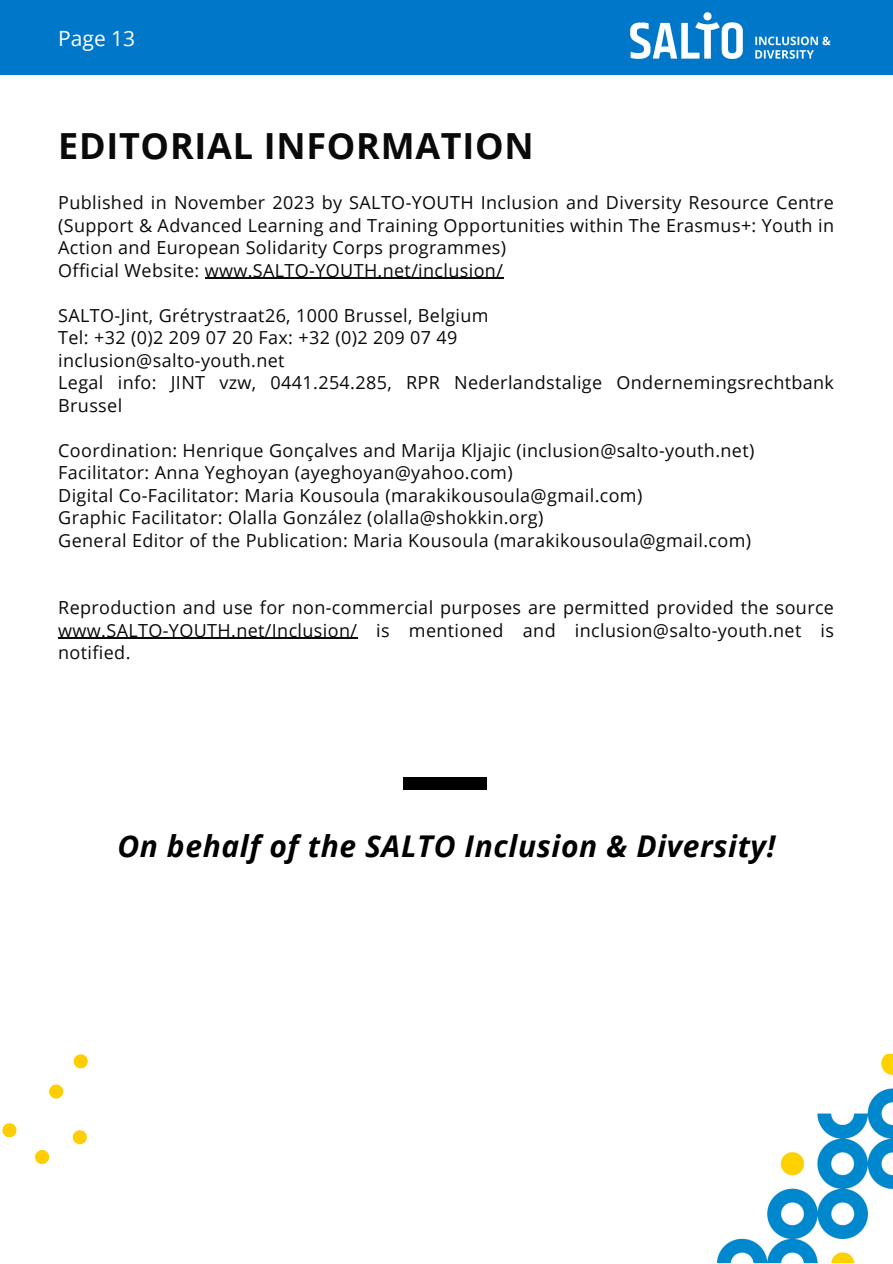
<style>
.page{position:relative;width:893px;height:1264px;background:#fff}
.page>*{position:absolute;margin:0;border:0;box-sizing:border-box;transform-origin:0 0}
.t1{font:700 36px "Open Sans";letter-spacing:.02em;color:#0a0a0a}
.t2{font:italic 700 30px "Open Sans";letter-spacing:.02em;color:#000}
.t3{font:21px "Open Sans";color:#fff}
.t4{font:18px/22.5px "Open Sans";letter-spacing:.02em;color:#0a0a0a;text-align:justify}
</style>
<div class="page">
<div style="left:0;top:0;width:892px;height:74px;background:#0077c8"></div>
<img style="left:630px;top:12px;width:201px;height:47px">
<img style="left:717px;top:1054px;width:175px;height:208px">
<svg style="left:2px;top:1123px;width:14px;height:14px"></svg>
<svg style="left:73px;top:1130px;width:14px;height:14px"></svg>
<svg style="left:74px;top:1054px;width:14px;height:14px"></svg>
<svg style="left:49px;top:1084px;width:14px;height:14px"></svg>
<svg style="left:35px;top:1150px;width:14px;height:13px"></svg>
<hr style="left:205px;top:278px;width:298px;height:1px;background:#0a0a0a">
<hr style="left:58px;top:637px;width:299px;height:2px;background:#0a0a0a">
<div style="left:403px;top:777px;width:84px;height:12px;background:#000"></div>
<p class="t3" style="left:58px;top:24px;width:78px">Page 13</p>
<p class="t1" style="left:58px;top:120px;width:477px">EDITORIAL INFORMATION</p>
<p class="t4" style="left:58px;top:191px;width:777px">Published in November 2023 by SALTO-YOUTH Inclusion and Diversity Resource Centre (Support &amp; Advanced Learning and Training Opportunities within The Erasmus+: Youth in Action and European Solidarity Corps programmes)</p>
<p class="t4" style="left:58px;top:258px;width:446px">Official Website: www.SALTO-YOUTH.net/inclusion/</p>
<p class="t4" style="left:58px;top:303px;width:432px">SALTO-Jint, Grétrystraat26, 1000 Brussel, Belgium</p>
<p class="t4" style="left:58px;top:326px;width:400px">Tel: +32 (0)2 209 07 20 Fax: +32 (0)2 209 07 49</p>
<p class="t4" style="left:58px;top:348px;width:228px">inclusion@salto-youth.net</p>
<p class="t4" style="left:58px;top:371px;width:777px">Legal info: JINT vzw, 0441.254.285, RPR Nederlandstalige Ondernemingsrechtbank<br>Brussel</p>
<p class="t4" style="left:58px;top:438px;width:697px">Coordination: Henrique Gonçalves and Marija Kljajic (inclusion@salto-youth.net)</p>
<p class="t4" style="left:58px;top:461px;width:456px">Facilitator: Anna Yeghoyan (ayeghoyan@yahoo.com)</p>
<p class="t4" style="left:58px;top:483px;width:585px">Digital Co-Facilitator: Maria Kousoula (marakikousoula@gmail.com)</p>
<p class="t4" style="left:58px;top:506px;width:486px">Graphic Facilitator: Olalla González (olalla@shokkin.org)</p>
<p class="t4" style="left:58px;top:528px;width:694px">General Editor of the Publication: Maria Kousoula (marakikousoula@gmail.com)</p>
<p class="t4" style="left:58px;top:596px;width:777px">Reproduction and use for non-commercial purposes are permitted provided the source www.SALTO-YOUTH.net/Inclusion/ is mentioned and inclusion@salto-youth.net is notified.</p>
<p class="t2" style="left:117px;top:825px;width:659px">On behalf of the SALTO Inclusion &amp; Diversity!</p>
</div>
